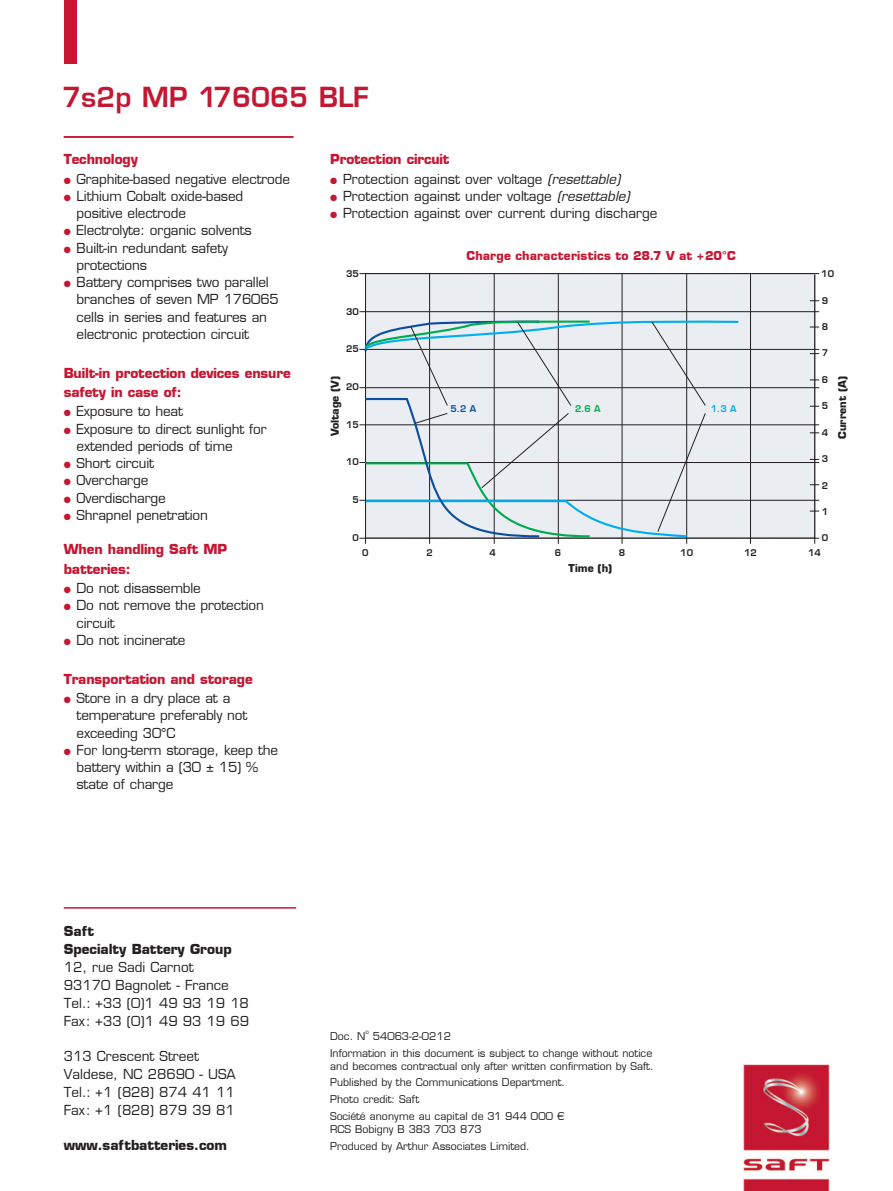
<style>
.page{position:relative;width:893px;height:1191px;background:#fff}
.page>*{position:absolute;margin:0;border:0;box-sizing:border-box;transform-origin:0 0}
.t1{font:600 27px "Eurostile LT";color:#c51632}
.t2{font:13.5px/17.2px "Eurostile LT";letter-spacing:-.01em;color:#231f20}
.t3{font:700 13.5px "Eurostile LT";letter-spacing:-.01em;color:#c51632}
.t4{font:700 13.5px/18px "Eurostile LT";color:#231f20}
.t5{font:700 12px "Eurostile LT";letter-spacing:.015em;color:#c51632}
.t6{font:700 10.65px "Eurostile LT";color:#c51632}
.t7{font:700 10.65px "Eurostile LT";color:#231f20}
.t8{font:10.5px/12.6px "Eurostile LT";color:#231f20}
.t9{font:600 9.15px "Eurostile LT";color:#231f20}
.t10{font:600 9.15px "Eurostile LT";color:#0d4da1}
.t11{font:600 9.15px "Eurostile LT";color:#00ab4d}
.t12{font:600 9.15px "Eurostile LT";color:#00aeef}
.t13{font:6.15px "Eurostile LT";color:#231f20}
.s1{color:#c51632}
.s2{font-style:italic}
.s3{font-weight:400}
</style>
<div class="page">
<div style="left:64px;top:0;width:13px;height:64px;background:#c51632"></div>
<div style="left:365px;top:274px;width:450px;height:264px;background:#eaeef2"></div>
<hr style="left:365px;top:274px;width:1px;height:270px;background:#231f20">
<hr style="left:429px;top:274px;width:1px;height:270px;background:#231f20">
<hr style="left:494px;top:274px;width:1px;height:270px;background:#231f20">
<hr style="left:686px;top:274px;width:1px;height:270px;background:#231f20">
<hr style="left:622px;top:274px;width:1px;height:270px;background:#231f20">
<hr style="left:558px;top:274px;width:1px;height:270px;background:#231f20">
<hr style="left:750px;top:274px;width:1px;height:270px;background:#231f20">
<hr style="left:814px;top:275px;width:1px;height:269px;background:#231f20">
<hr style="left:359px;top:538px;width:460px;height:1px;background:#231f20">
<hr style="left:359px;top:500px;width:460px;height:1px;background:#231f20">
<hr style="left:359px;top:462px;width:460px;height:1px;background:#231f20">
<hr style="left:359px;top:424px;width:460px;height:1px;background:#231f20">
<hr style="left:359px;top:387px;width:460px;height:1px;background:#231f20">
<hr style="left:359px;top:349px;width:460px;height:1px;background:#231f20">
<hr style="left:359px;top:311px;width:460px;height:1px;background:#231f20">
<hr style="left:359px;top:273px;width:460px;height:1px;background:#231f20">
<svg style="left:362px;top:317px;width:378px;height:221px"></svg>
<img style="left:743px;top:1064px;width:87px;height:127px">
<hr style="left:64px;top:136px;width:229px;height:2px;background:#c51632">
<hr style="left:64px;top:907px;width:232px;height:1px;background:#c51632">
<p class="t1" style="left:62px;top:80px;width:308px">7s2p MP 176065 BLF</p>
<p class="t3" style="left:64px;top:151px;width:76px">Technology</p>
<p class="t2" style="left:64px;top:170px;width:228px"><span class="s1">●</span> Graphite-based negative electrode</p>
<p class="t2" style="left:77px;top:187px;width:168px;text-indent:-13px"><span class="s1">●</span> Lithium Cobalt oxide-based positive electrode</p>
<p class="t2" style="left:64px;top:222px;width:190px"><span class="s1">●</span> Electrolyte: organic solvents</p>
<p class="t2" style="left:77px;top:239px;width:153px;text-indent:-13px"><span class="s1">●</span> Built-in redundant safety protections</p>
<p class="t2" style="left:77px;top:274px;width:204px;text-indent:-13px"><span class="s1">●</span> Battery comprises two parallel branches of seven MP 176065 cells in series and features an electronic protection circuit</p>
<p class="t3" style="left:64px;top:364px;width:229px">Built-in protection devices ensure</p>
<p class="t3" style="left:64px;top:384px;width:119px">safety in case of:</p>
<p class="t2" style="left:64px;top:403px;width:121px"><span class="s1">●</span> Exposure to heat</p>
<p class="t2" style="left:77px;top:420px;width:192px;text-indent:-13px"><span class="s1">●</span> Exposure to direct sunlight for extended periods of time</p>
<p class="t2" style="left:64px;top:455px;width:92px"><span class="s1">●</span> Short circuit</p>
<p class="t2" style="left:64px;top:472px;width:86px"><span class="s1">●</span> Overcharge</p>
<p class="t2" style="left:64px;top:489px;width:104px"><span class="s1">●</span> Overdischarge</p>
<p class="t2" style="left:64px;top:506px;width:146px"><span class="s1">●</span> Shrapnel penetration</p>
<p class="t3" style="left:64px;top:541px;width:165px">When handling Saft MP</p>
<p class="t3" style="left:64px;top:560px;width:68px">batteries:</p>
<p class="t2" style="left:64px;top:580px;width:139px"><span class="s1">●</span> Do not disassemble</p>
<p class="t2" style="left:77px;top:597px;width:189px;text-indent:-13px"><span class="s1">●</span> Do not remove the protection circuit</p>
<p class="t2" style="left:64px;top:631px;width:123px"><span class="s1">●</span> Do not incinerate</p>
<p class="t3" style="left:64px;top:670px;width:190px">Transportation and storage</p>
<p class="t2" style="left:77px;top:689px;width:172px;text-indent:-13px"><span class="s1">●</span> Store in a dry place at a temperature preferably not exceeding 30°C</p>
<p class="t2" style="left:77px;top:741px;width:203px;text-indent:-13px"><span class="s1">●</span> For long-term storage, keep the battery within a (30 ± 15) % state of charge</p>
<p class="t3" style="left:330px;top:151px;width:121px">Protection circuit</p>
<p class="t2" style="left:330px;top:170px;width:292px"><span class="s1">●</span> Protection against over voltage <span class="s2">(resettable)</span></p>
<p class="t2" style="left:330px;top:188px;width:301px"><span class="s1">●</span> Protection against under voltage <span class="s2">(resettable)</span></p>
<p class="t2" style="left:330px;top:205px;width:329px"><span class="s1">●</span> Protection against over current during discharge</p>
<p class="t5" style="left:467px;top:248px;width:271px">Charge characteristics to 28.7 V at +20°C</p>
<p class="t6" style="left:425px;top:247px;width:330px">Charge characteristics to 28.7 V under 7 A (C/2) at + 20°C</p>
<p class="t9" style="left:346px;top:268px;width:14px">35</p>
<p class="t9" style="left:346px;top:305px;width:14px">30</p>
<p class="t9" style="left:346px;top:343px;width:14px">25</p>
<p class="t9" style="left:821px;top:268px;width:14px">10</p>
<p class="t9" style="left:822px;top:294px;width:8px">9</p>
<p class="t9" style="left:822px;top:321px;width:8px">8</p>
<p class="t9" style="left:822px;top:347px;width:8px">7</p>
<p class="t9" style="left:822px;top:374px;width:8px">6</p>
<p class="t7" style="left:328px;top:436px;width:62px;rotate:-90deg">Voltage (V)</p>
<p class="t7" style="left:836px;top:439px;width:64px;rotate:-90deg">Current (A)</p>
<p class="t9" style="left:346px;top:381px;width:14px">20</p>
<p class="t9" style="left:822px;top:400px;width:8px">5</p>
<p class="t10" style="left:450px;top:403px;width:27px">5.2 A</p>
<p class="t11" style="left:575px;top:403px;width:27px">2.6 A</p>
<p class="t12" style="left:711px;top:403px;width:27px">1.3 A</p>
<p class="t9" style="left:346px;top:418px;width:14px">15</p>
<p class="t9" style="left:822px;top:426px;width:8px">4</p>
<p class="t9" style="left:822px;top:453px;width:8px">3</p>
<p class="t9" style="left:346px;top:456px;width:14px">10</p>
<p class="t9" style="left:353px;top:494px;width:8px">5</p>
<p class="t9" style="left:353px;top:532px;width:8px">0</p>
<p class="t9" style="left:822px;top:532px;width:8px">0</p>
<p class="t9" style="left:822px;top:479px;width:8px">2</p>
<p class="t9" style="left:822px;top:506px;width:8px">1</p>
<p class="t9" style="left:362px;top:547px;width:8px">0</p>
<p class="t9" style="left:426px;top:547px;width:8px">2</p>
<p class="t9" style="left:490px;top:547px;width:8px">4</p>
<p class="t9" style="left:555px;top:547px;width:8px">6</p>
<p class="t9" style="left:619px;top:547px;width:8px">8</p>
<p class="t9" style="left:680px;top:547px;width:14px">10</p>
<p class="t9" style="left:744px;top:547px;width:14px">12</p>
<p class="t9" style="left:808px;top:547px;width:14px">14</p>
<p class="t7" style="left:568px;top:561px;width:45px">Time (h)</p>
<p class="t4" style="left:64px;top:921px;width:32px">Saft</p>
<p class="t4" style="left:64px;top:939px;width:169px">Specialty Battery Group<br><span class="s3">12, rue Sadi Carnot</span></p>
<p class="t2" style="left:64px;top:976px;width:167px">93170 Bagnolet - France</p>
<p class="t2" style="left:64px;top:994px;width:187px">Tel.: +33 (0)1 49 93 19 18</p>
<p class="t2" style="left:64px;top:1012px;width:187px">Fax: +33 (0)1 49 93 19 69</p>
<p class="t2" style="left:64px;top:1047px;width:137px">313 Crescent Street</p>
<p class="t2" style="left:64px;top:1065px;width:173px">Valdese, NC 28690 - USA</p>
<p class="t2" style="left:64px;top:1083px;width:172px">Tel.: +1 (828) 874 41 11</p>
<p class="t2" style="left:64px;top:1101px;width:172px">Fax: +1 (828) 879 39 81</p>
<p class="t4" style="left:64px;top:1135px;width:165px">www.saftbatteries.com</p>
<p class="t13" style="left:365px;top:1027px;width:5px">o</p>
<p class="t8" style="left:373px;top:1030px;width:79px">54063-2-0212</p>
<p class="t8" style="left:330px;top:1046px;width:325px">Information in this document is subject to change without notice and becomes contractual only after written confirmation by Saft.</p>
<p class="t8" style="left:330px;top:1076px;width:236px">Published by the Communications Department.</p>
<p class="t8" style="left:330px;top:1093px;width:91px">Photo credit: Saft</p>
<p class="t8" style="left:330px;top:1110px;width:236px">Société anonyme au capital de 31 944 000 €<br>RCS Bobigny B 383 703 873</p>
<p class="t8" style="left:330px;top:1139px;width:201px">Produced by Arthur Associates Limited.</p>
<p class="t8" style="left:330px;top:1030px;width:37px">Doc. N</p>
</div>
